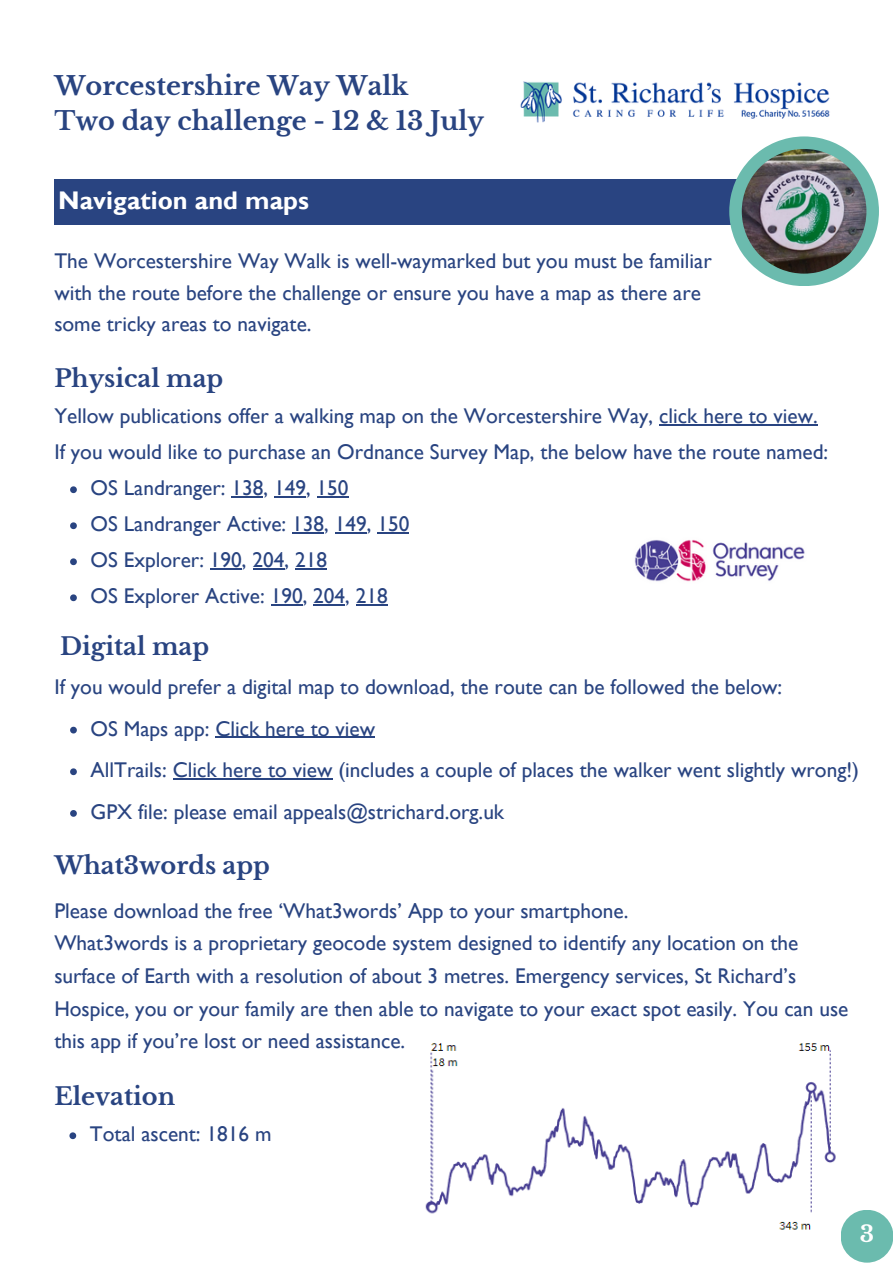
<style>
.page{position:relative;width:893px;height:1264px;background:#fff}
.page>*{position:absolute;margin:0;border:0;box-sizing:border-box;transform-origin:0 0}
.t1{font:700 25.5px/34.8px "Libre Baskerville";color:#294481}
.t2{font:700 25.5px "Gill Sans";color:#fff}
.t3{font:700 24px "Libre Baskerville";color:#294481}
.t4{font:700 22.5px "Libre Baskerville";color:#fff}
.t5{font:21.3px/32.7px "Gill Sans";color:#294481}
</style>
<div class="page">
<img style="left:520px;top:81px;width:310px;height:42px">
<div style="left:54px;top:179px;width:793px;height:45px;background:#294481"></div>
<hr style="left:659px;top:424px;width:158px;height:1px;background:#294481">
<svg style="left:70px;top:486px;width:7px;height:7px"></svg>
<hr style="left:231px;top:496px;width:32px;height:1px;background:#294481">
<hr style="left:274px;top:496px;width:32px;height:1px;background:#294481">
<hr style="left:316px;top:496px;width:32px;height:1px;background:#294481">
<svg style="left:70px;top:522px;width:7px;height:7px"></svg>
<hr style="left:292px;top:532px;width:32px;height:1px;background:#294481">
<hr style="left:335px;top:532px;width:32px;height:1px;background:#294481">
<hr style="left:377px;top:532px;width:32px;height:1px;background:#294481">
<svg style="left:70px;top:558px;width:7px;height:7px"></svg>
<hr style="left:210px;top:568px;width:32px;height:1px;background:#294481">
<hr style="left:252px;top:568px;width:32px;height:1px;background:#294481">
<hr style="left:295px;top:568px;width:32px;height:1px;background:#294481">
<svg style="left:70px;top:594px;width:7px;height:7px"></svg>
<hr style="left:271px;top:604px;width:32px;height:1px;background:#294481">
<hr style="left:313px;top:604px;width:32px;height:1px;background:#294481">
<hr style="left:356px;top:604px;width:32px;height:1px;background:#294481">
<img style="left:634px;top:540px;width:171px;height:42px">
<svg style="left:729px;top:136px;width:149px;height:150px"></svg>
<img style="left:741px;top:149px;width:125px;height:125px">
<img style="left:425px;top:1043px;width:411px;height:187px">
<svg style="left:70px;top:726px;width:7px;height:7px"></svg>
<hr style="left:215px;top:737px;width:160px;height:1px;background:#294481">
<svg style="left:70px;top:768px;width:7px;height:7px"></svg>
<hr style="left:173px;top:778px;width:159px;height:1px;background:#294481">
<svg style="left:70px;top:810px;width:7px;height:6px"></svg>
<svg style="left:69px;top:1132px;width:7px;height:7px"></svg>
<div style="left:840px;top:1209px;width:52px;height:53px;background:#6bbbae;border-radius:50%"></div>
<h1 class="t1" style="left:54px;top:69px;width:431px">Worcestershire Way Walk<br>Two day challenge - 12 &amp; 13 July</h1>
<p class="t2" style="left:58px;top:186px;width:252px">Navigation and maps</p>
<p class="t5" style="left:54px;top:245px;width:659px;line-height:31.5px">The Worcestershire Way Walk is well-waymarked but you must be familiar with the route before the challenge or ensure you have a map as there are some tricky areas to navigate.</p>
<p class="t3" style="left:54px;top:364px;width:170px">Physical map</p>
<h1 class="t5" style="left:54px;top:399px;width:764px">Yellow publications offer a walking map on the Worcestershire Way, click here to view.</h1>
<p class="t5" style="left:54px;top:435px;width:775px">If you would like to purchase an Ordnance Survey Map, the below have the route named:</p>
<h1 class="t5" style="left:91px;top:471px;width:259px">OS Landranger: 138, 149, 150</h1>
<p class="t5" style="left:91px;top:507px;width:320px">OS Landranger Active: 138, 149, 150</p>
<p class="t5" style="left:91px;top:543px;width:238px">OS Explorer: 190, 204, 218</p>
<p class="t5" style="left:91px;top:579px;width:299px">OS Explorer Active: 190, 204, 218</p>
<p class="t3" style="left:60px;top:631px;width:150px">Digital map</p>
<h1 class="t5" style="left:54px;top:670px;width:729px">If you would prefer a digital map to download, the route can be followed the below:</h1>
<p class="t5" style="left:91px;top:712px;width:286px">OS Maps app: Click here to view</p>
<p class="t5" style="left:91px;top:753px;width:770px">AllTrails: Click here to view (includes a couple of places the walker went slightly wrong!)</p>
<p class="t5" style="left:91px;top:795px;width:415px">GPX file: please email appeals@strichard.org.uk</p>
<p class="t3" style="left:54px;top:850px;width:217px">What3words app</p>
<h1 class="t5" style="left:54px;top:894px;width:575px">Please download the free ‘What3words’ App to your smartphone.</h1>
<p class="t5" style="left:54px;top:926px;width:795px">What3words is a proprietary geocode system designed to identify any location on the surface of Earth with a resolution of about 3 metres. Emergency services, St Richard’s Hospice, you or your family are then able to navigate to your exact spot easily. You can use this app if you’re lost or need assistance.</p>
<p class="t3" style="left:54px;top:1081px;width:122px">Elevation</p>
<p class="t5" style="left:90px;top:1117px;width:183px">Total ascent: 1816 m</p>
<p class="t4" style="left:859px;top:1220px;width:16px">3</p>
</div>
